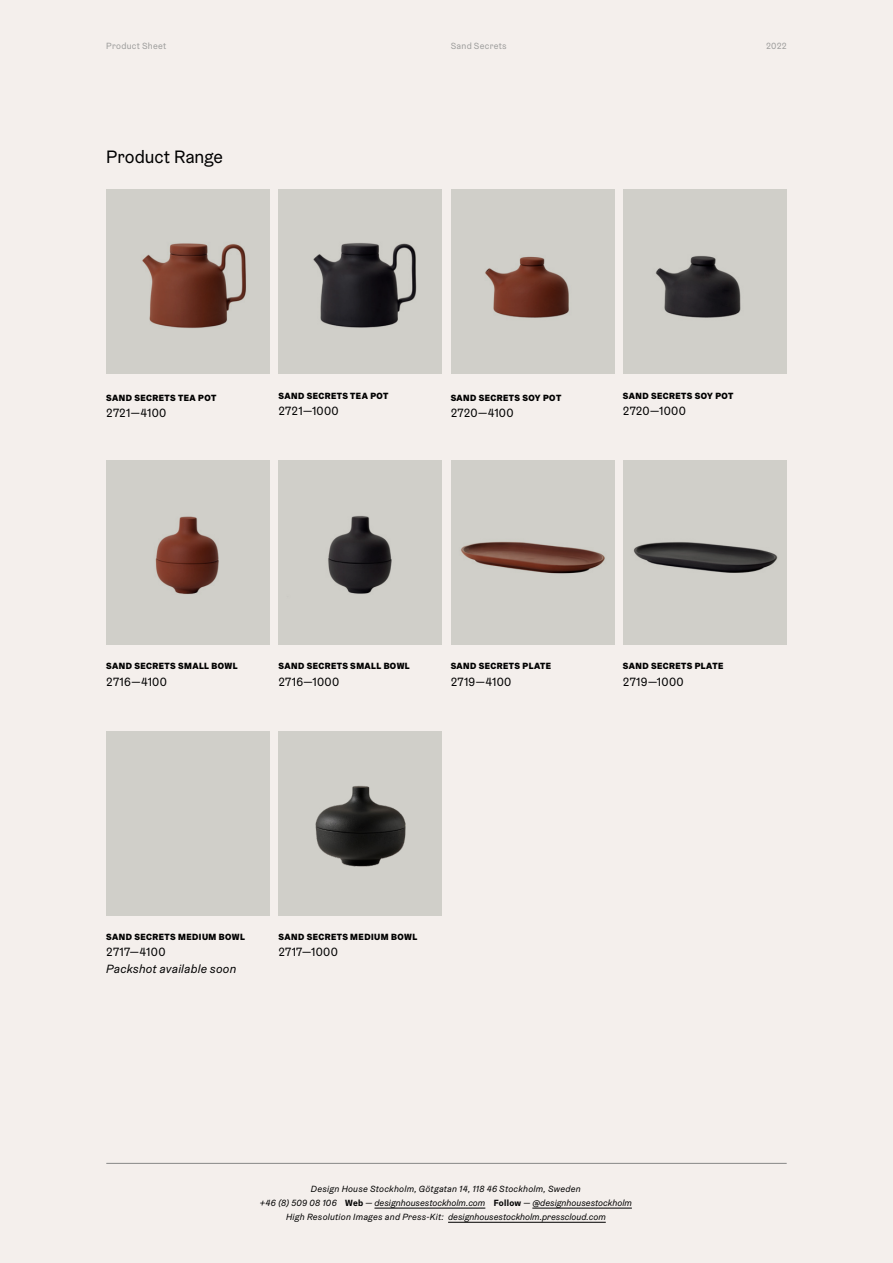
<style>
.page{position:relative;width:893px;height:1263px;background:#f4efec}
.page>*{position:absolute;margin:0;border:0;box-sizing:border-box;transform-origin:0 0}
.t1{font:18px "Graebenbach";color:#000}
.t2{font:12px "Graebenbach";letter-spacing:.025em;color:#000}
.t3{font:italic 12px "Graebenbach";letter-spacing:.02em;color:#000}
.t4{font:italic 9px/14.2px "Graebenbach";letter-spacing:.015em;color:#000;text-align:center}
.t5{font:900 9px "Graebenbach";letter-spacing:.05em;color:#000}
.t6{font:9px "Graebenbach";letter-spacing:.03em;color:#9d9d9c}
.s1{font-weight:700;font-style:normal}
</style>
<div class="page">
<div style="left:106px;top:190px;width:164px;height:184px;background:#d0cfc9"></div>
<div style="left:106px;top:460px;width:164px;height:185px;background:#d0cfc9"></div>
<div style="left:106px;top:731px;width:164px;height:184px;background:#d0cfc9"></div>
<div style="left:279px;top:190px;width:163px;height:184px;background:#d0cfc9"></div>
<div style="left:279px;top:460px;width:163px;height:185px;background:#d0cfc9"></div>
<div style="left:279px;top:731px;width:163px;height:184px;background:#d0cfc9"></div>
<div style="left:451px;top:190px;width:163px;height:184px;background:#d0cfc9"></div>
<div style="left:451px;top:460px;width:163px;height:185px;background:#d0cfc9"></div>
<div style="left:623px;top:190px;width:164px;height:184px;background:#d0cfc9"></div>
<div style="left:623px;top:460px;width:164px;height:185px;background:#d0cfc9"></div>
<img style="left:142px;top:243px;width:104px;height:85px">
<img style="left:155px;top:516px;width:64px;height:78px">
<img style="left:485px;top:256px;width:84px;height:62px">
<img style="left:461px;top:541px;width:144px;height:33px">
<img style="left:313px;top:243px;width:104px;height:85px">
<img style="left:328px;top:515px;width:64px;height:79px">
<img style="left:315px;top:785px;width:91px;height:82px">
<img style="left:655px;top:256px;width:86px;height:62px">
<img style="left:633px;top:542px;width:145px;height:31px">
<hr style="left:106px;top:1163px;width:681px;height:1px;background:#878787">
<hr style="left:374px;top:1208px;width:111px;height:1px;background:#000">
<hr style="left:532px;top:1208px;width:100px;height:1px;background:#000">
<hr style="left:448px;top:1222px;width:158px;height:1px;background:#000">
<p class="t6" style="left:106px;top:40px;width:61px">Product Sheet</p>
<p class="t6" style="left:451px;top:40px;width:57px">Sand Secrets</p>
<p class="t6" style="left:766px;top:40px;width:22px">2022</p>
<h1 class="t1" style="left:106px;top:146px;width:118px">Product Range</h1>
<p class="t5" style="left:106px;top:392px;width:111px">SAND SECRETS TEA POT</p>
<h2 class="t2" style="left:106px;top:406px;width:62px">2721—4100</h2>
<p class="t5" style="left:279px;top:390px;width:111px">SAND SECRETS TEA POT</p>
<h2 class="t2" style="left:279px;top:403px;width:62px">2721—1000</h2>
<p class="t5" style="left:451px;top:392px;width:112px">SAND SECRETS SOY POT</p>
<h2 class="t2" style="left:451px;top:406px;width:64px">2720—4100</h2>
<p class="t5" style="left:623px;top:390px;width:112px">SAND SECRETS SOY POT</p>
<h2 class="t2" style="left:623px;top:403px;width:65px">2720—1000</h2>
<p class="t5" style="left:106px;top:660px;width:133px">SAND SECRETS SMALL BOWL</p>
<h2 class="t2" style="left:106px;top:674px;width:62px">2716—4100</h2>
<p class="t5" style="left:279px;top:660px;width:133px">SAND SECRETS SMALL BOWL</p>
<h2 class="t2" style="left:279px;top:674px;width:62px">2716—1000</h2>
<p class="t5" style="left:451px;top:660px;width:102px">SAND SECRETS PLATE</p>
<h2 class="t2" style="left:451px;top:674px;width:62px">2719—4100</h2>
<p class="t5" style="left:623px;top:660px;width:102px">SAND SECRETS PLATE</p>
<h2 class="t2" style="left:623px;top:674px;width:62px">2719—1000</h2>
<p class="t5" style="left:106px;top:931px;width:140px">SAND SECRETS MEDIUM BOWL</p>
<h2 class="t2" style="left:106px;top:944px;width:61px">2717—4100</h2>
<h2 class="t3" style="left:106px;top:961px;width:132px">Packshot available soon</h2>
<p class="t5" style="left:279px;top:931px;width:140px">SAND SECRETS MEDIUM BOWL</p>
<h2 class="t2" style="left:279px;top:944px;width:61px">2717—1000</h2>
<p class="t4" style="left:260px;top:1182px;width:373px">Design House Stockholm, Götgatan 14, 118 46 Stockholm, Sweden<br>+46 (8) 509 08 106 <span class="s1">Web</span> — designhousestockholm.com <span class="s1">Follow</span> — @designhousestockholm<br>High Resolution Images and Press-Kit: designhousestockholm.presscloud.com</p>
</div>
